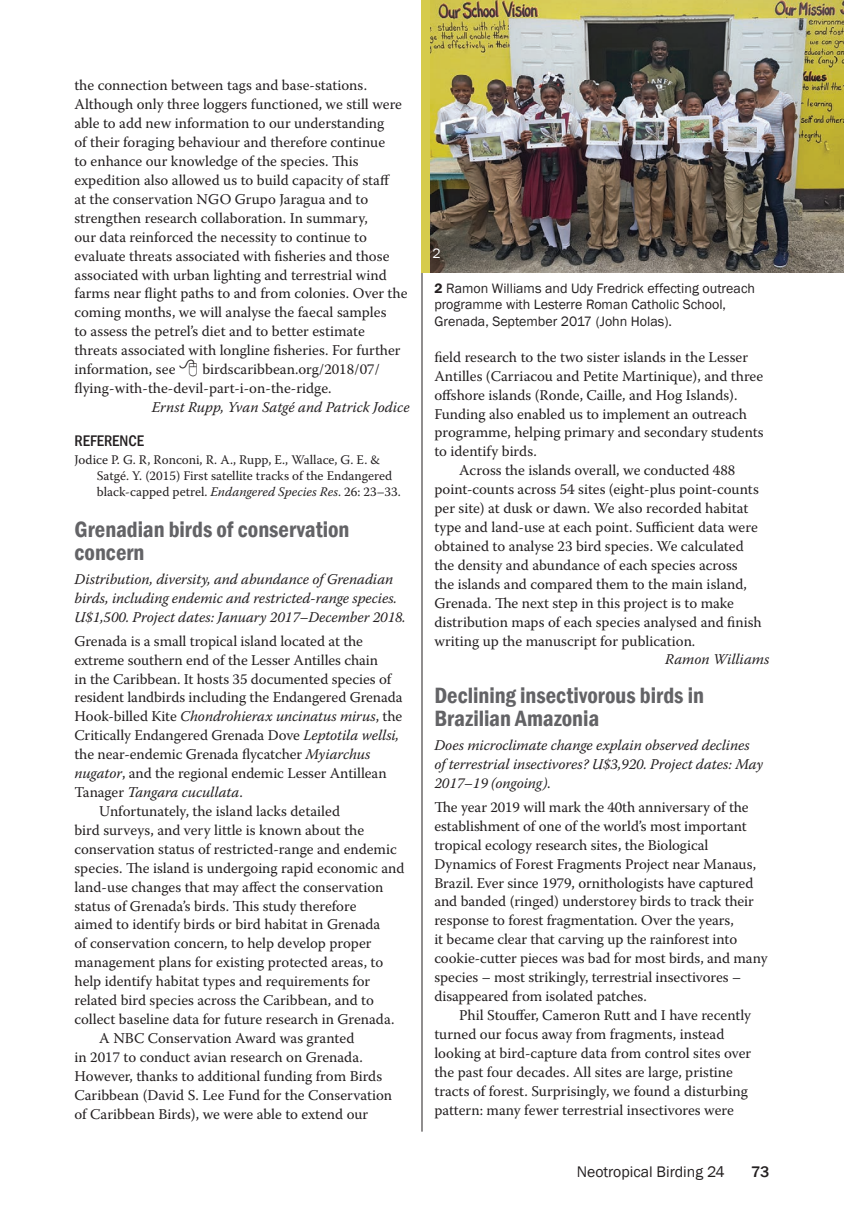
<style>
.page{position:relative;width:844px;height:1221px;background:#fff}
.page>*{position:absolute;margin:0;border:0;box-sizing:border-box;transform-origin:0 0}
.t1{font:600 condensed 22.75px/23.6px "Franklin Gothic";color:#636366}
.t2{font:15.75px "Franklin Gothic";color:#231f20}
.t3{font:500 condensed 15.75px "Franklin Gothic";color:#231f20}
.t4{font:500 15.75px "Franklin Gothic";color:#231f20}
.t5{font:14.88px/18.9px "Warnock Pro";color:#231f20}
.t6{font:italic 14.88px/18.9px "Warnock Pro";letter-spacing:-.005em;color:#231f20}
.t7{font:14px/16.6px "Franklin Gothic";color:#231f20}
.t8{font:14px "Franklin Gothic";color:#fff}
.t9{font:13.12px/15.8px "Warnock Pro";color:#231f20}
.s1{font-style:italic}
.s2{font-style:normal}
.s3{font-weight:600}
</style>
<div class="page">
<hr style="left:421px;top:79px;width:1px;height:1052px;background:#231f20">
<div style="left:421px;top:0;width:422px;height:273px;background:#d6cb4c"></div>
<img style="left:431px;top:0;width:412px;height:273px">
<p class="t5" style="left:74px;top:76px;width:334px">the connection between tags and base-stations.<br>Although only three loggers functioned, we still were able to add new information to our understanding<br>of their foraging behaviour and therefore continue<br>to enhance our knowledge of the species. This expedition also allowed us to build capacity of staff<br>at the conservation NGO Grupo Jaragua and to strengthen research collaboration. In summary,<br>our data reinforced the necessity to continue to evaluate threats associated with fisheries and those associated with urban lighting and terrestrial wind farms near flight paths to and from colonies. Over the coming months, we will analyse the faecal samples<br>to assess the petrel’s diet and to better estimate threats associated with longline fisheries. For further information, see</p>
<p class="t5" style="left:74px;top:359px;width:307px;text-indent:128px">birdscaribbean.org/2018/07/ flying-with-the-devil-part-i-on-the-ridge.</p>
<p class="t6" style="left:152px;top:397px;width:259px">Ernst Rupp, Yvan Satgé and Patrick Jodice</p>
<p class="t3" style="left:74px;top:430px;width:71px">REFERENCE</p>
<p class="t9" style="left:97px;top:451px;width:305px;text-indent:-22px">Jodice P. G. R, Ronconi, R. A., Rupp, E., Wallace, G. E. &amp;<br>Satgé. Y. (2015) First satellite tracks of the Endangered black-capped petrel. <span class="s1">Endangered Species Res</span>. 26: 23–33.</p>
<h1 class="t1" style="left:74px;top:517px;width:276px">Grenadian birds of conservation concern</h1>
<p class="t6" style="left:74px;top:569px;width:333px">Distribution, diversity, and abundance of Grenadian birds, including endemic and restricted-range species.<br>U$1,500. Project dates: January 2017–December 2018.</p>
<p class="t5" style="left:74px;top:631px;width:290px">Grenada is a small tropical island located at the</p>
<p class="t5" style="left:74px;top:650px;width:305px">extreme southern end of the Lesser Antilles chain</p>
<p class="t5" style="left:74px;top:669px;width:318px">in the Caribbean. It hosts 35 documented species of</p>
<p class="t5" style="left:74px;top:687px;width:329px">resident landbirds including the Endangered Grenada</p>
<p class="t6" style="left:74px;top:706px;width:329px"><span class="s2">Hook-billed Kite</span> Chondrohierax uncinatus mirus<span class="s2">, the</span></p>
<p class="t5" style="left:74px;top:725px;width:326px">Critically Endangered Grenada Dove <span class="s1">Leptotila wellsi,</span></p>
<p class="t5" style="left:74px;top:744px;width:297px">the near-endemic Grenada flycatcher <span class="s1">Myiarchus</span></p>
<p class="t5" style="left:74px;top:763px;width:313px"><span class="s1">nugator</span>, and the regional endemic Lesser Antillean</p>
<p class="t6" style="left:74px;top:782px;width:170px"><span class="s2">Tanager</span> Tangara cucullata<span class="s2">.</span></p>
<p class="t5" style="left:99px;top:801px;width:242px">Unfortunately, the island lacks detailed</p>
<p class="t5" style="left:74px;top:820px;width:291px">bird surveys, and very little is known about the</p>
<p class="t5" style="left:74px;top:839px;width:324px">conservation status of restricted-range and endemic</p>
<p class="t5" style="left:74px;top:858px;width:331px">species. The island is undergoing rapid economic and</p>
<p class="t5" style="left:74px;top:877px;width:310px">land-use changes that may affect the conservation</p>
<p class="t5" style="left:74px;top:895px;width:283px">status of Grenada’s birds. This study therefore</p>
<p class="t5" style="left:74px;top:914px;width:307px">aimed to identify birds or bird habitat in Grenada</p>
<p class="t5" style="left:74px;top:933px;width:298px">of conservation concern, to help develop proper</p>
<p class="t5" style="left:74px;top:952px;width:310px">management plans for existing protected areas, to</p>
<p class="t5" style="left:74px;top:971px;width:297px">help identify habitat types and requirements for</p>
<p class="t5" style="left:74px;top:990px;width:301px">related bird species across the Caribbean, and to</p>
<p class="t5" style="left:74px;top:1009px;width:321px">collect baseline data for future research in Grenada.</p>
<p class="t5" style="left:99px;top:1028px;width:256px">A NBC Conservation Award was granted</p>
<p class="t5" style="left:74px;top:1047px;width:290px">in 2017 to conduct avian research on Grenada.</p>
<p class="t5" style="left:74px;top:1066px;width:309px">However, thanks to additional funding from Birds</p>
<p class="t5" style="left:74px;top:1085px;width:319px">Caribbean (David S. Lee Fund for the Conservation</p>
<p class="t5" style="left:74px;top:1103px;width:295px">of Caribbean Birds), we were able to extend our</p>
<p class="t8" style="left:432px;top:244px;width:10px">2</p>
<p class="t7" style="left:434px;top:280px;width:322px"><span class="s3">2</span> Ramon Williams and Udy Fredrick effecting outreach programme with Lesterre Roman Catholic School,<br>Grenada, September 2017 (John Holas).</p>
<p class="t5" style="left:434px;top:347px;width:315px">field research to the two sister islands in the Lesser</p>
<p class="t5" style="left:434px;top:366px;width:330px">Antilles (Carriacou and Petite Martinique), and three</p>
<p class="t5" style="left:434px;top:385px;width:304px">offshore islands (Ronde, Caille, and Hog Islands).</p>
<p class="t5" style="left:434px;top:404px;width:314px">Funding also enabled us to implement an outreach</p>
<p class="t5" style="left:434px;top:423px;width:331px">programme, helping primary and secondary students</p>
<p class="t5" style="left:434px;top:442px;width:104px">to identify birds.</p>
<p class="t5" style="left:459px;top:460px;width:277px">Across the islands overall, we conducted 488</p>
<p class="t5" style="left:434px;top:479px;width:326px">point-counts across 54 sites (eight-plus point-counts</p>
<p class="t5" style="left:434px;top:498px;width:315px">per site) at dusk or dawn. We also recorded habitat</p>
<p class="t5" style="left:434px;top:517px;width:325px">type and land-use at each point. Sufficient data were</p>
<p class="t5" style="left:434px;top:536px;width:311px">obtained to analyse 23 bird species. We calculated</p>
<p class="t5" style="left:434px;top:555px;width:305px">the density and abundance of each species across</p>
<p class="t5" style="left:434px;top:574px;width:314px">the islands and compared them to the main island,</p>
<p class="t5" style="left:434px;top:593px;width:301px">Grenada. The next step in this project is to make</p>
<p class="t5" style="left:434px;top:612px;width:329px">distribution maps of each species analysed and finish</p>
<p class="t5" style="left:434px;top:631px;width:262px">writing up the manuscript for publication.</p>
<p class="t6" style="left:665px;top:649px;width:106px">Ramon Williams</p>
<h1 class="t1" style="left:434px;top:683px;width:271px">Declining insectivorous birds in<br>Brazilian Amazonia</h1>
<p class="t6" style="left:434px;top:735px;width:330px">Does microclimate change explain observed declines of terrestrial insectivores? U$3,920. Project dates: May<br>2017–19 (ongoing)<span class="s2">.</span></p>
<p class="t5" style="left:434px;top:797px;width:334px">The year 2019 will mark the 40th anniversary of the establishment of one of the world’s most important tropical ecology research sites, the Biological Dynamics of Forest Fragments Project near Manaus, Brazil. Ever since 1979, ornithologists have captured and banded (ringed) understorey birds to track their response to forest fragmentation. Over the years,<br>it became clear that carving up the rainforest into cookie-cutter pieces was bad for most birds, and many species – most strikingly, terrestrial insectivores – disappeared from isolated patches.</p>
<p class="t5" style="left:434px;top:1005px;width:318px;text-indent:25px">Phil Stouffer, Cameron Rutt and I have recently turned our focus away from fragments, instead looking at bird-capture data from control sites over the past four decades. All sites are large, pristine tracts of forest. Surprisingly, we found a disturbing pattern: many fewer terrestrial insectivores were</p>
<p class="t2" style="left:576px;top:1161px;width:149px">Neotropical Birding 24</p>
<p class="t4" style="left:750px;top:1161px;width:20px">73</p>
</div>
